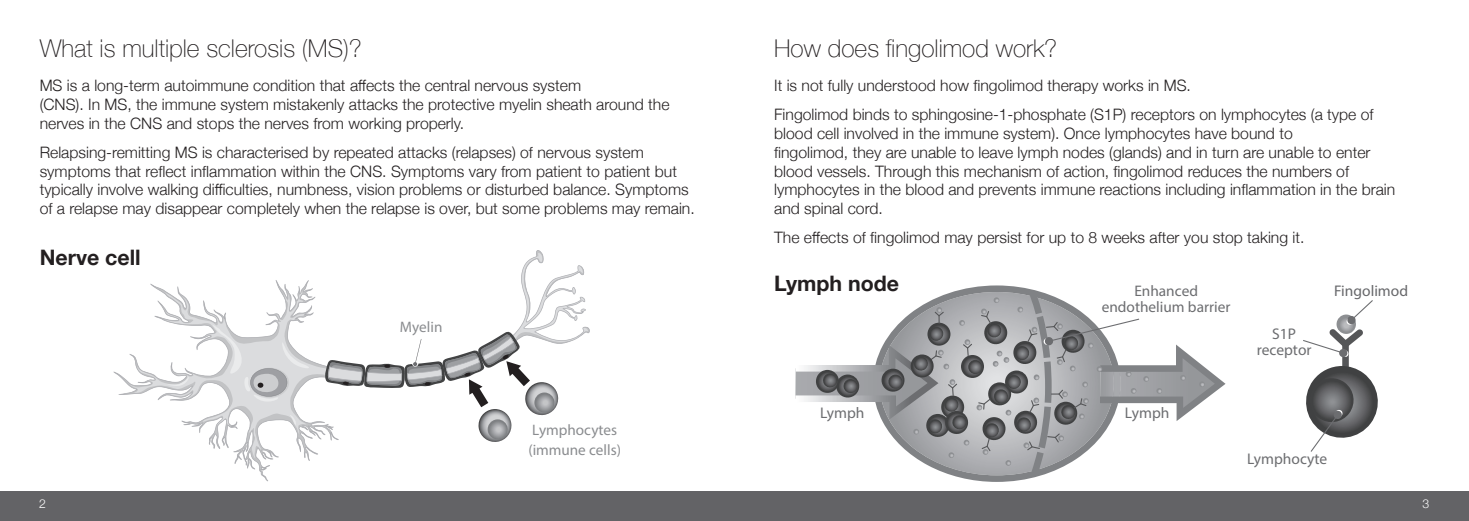
<style>
.page{position:relative;width:1469px;height:521px;background:#fff}
.page>*{position:absolute;margin:0;border:0;box-sizing:border-box;transform-origin:0 0}
.t1{font:100 24.5px "Helvetica Neue";color:#231f20}
.t2{font:700 21.35px "Helvetica Neue";color:#231f20}
.t3{font:300 15.75px/18.9px "Helvetica Neue";color:#231f20}
.t4{font:15.4px/15.9px "Myriad Pro";color:#6c6d70;text-align:center}
.t5{font:15.4px "Myriad Pro";color:#66676a}
.t6{font:15.22px/20.5px "Myriad Pro";color:#8a8c8f}
.t7{font:300 12.25px "Helvetica Neue";color:#fff}
</style>
<div class="page">
<div style="left:0;top:492px;width:734px;height:29px;background:#636366"></div>
<div style="left:734px;top:492px;width:734px;height:29px;background:#636366"></div>
<svg style="left:113px;top:250px;width:477px;height:231px"></svg>
<svg style="left:212px;top:324px;width:106px;height:78px"></svg>
<svg style="left:289px;top:414px;width:7px;height:11px"></svg>
<svg style="left:166px;top:377px;width:23px;height:9px"></svg>
<svg style="left:325px;top:327px;width:264px;height:116px"></svg>
<svg style="left:945px;top:285px;width:103px;height:197px"></svg>
<div style="left:1342px;top:341px;width:6px;height:32px;background:#555658;border-radius:3px"></div>
<svg style="left:1306px;top:366px;width:72px;height:86px"></svg>
<svg style="left:1303px;top:300px;width:69px;height:58px"></svg>
<svg style="left:795px;top:292px;width:430px;height:181px"></svg>
<p class="t1" style="left:40px;top:30px;width:323px">What is multiple sclerosis (MS)?</p>
<p class="t3" style="left:40px;top:75px;width:543px">MS is a long-term autoimmune condition that affects the central nervous system</p>
<p class="t3" style="left:40px;top:94px;width:631px">(CNS). In MS, the immune system mistakenly attacks the protective myelin sheath around the nerves in the CNS and stops the nerves from working properly.</p>
<p class="t3" style="left:40px;top:141px;width:656px">Relapsing-remitting MS is characterised by repeated attacks (relapses) of nervous system symptoms that reflect inflammation within the CNS. Symptoms vary from patient to patient but typically involve walking difficulties, numbness, vision problems or disturbed balance. Symptoms of a relapse may disappear completely when the relapse is over, but some problems may remain.</p>
<p class="t2" style="left:40px;top:241px;width:103px">Nerve cell</p>
<p class="t6" style="left:400px;top:316px;width:44px">Myelin</p>
<p class="t6" style="left:528px;top:419px;width:94px">Lymphocytes (immune cells)</p>
<p class="t1" style="left:774px;top:30px;width:284px">How does fingolimod work?</p>
<p class="t3" style="left:774px;top:75px;width:418px">It is not fully understood how fingolimod therapy works in MS.</p>
<p class="t3" style="left:774px;top:104px;width:601px">Fingolimod binds to sphingosine-1-phosphate (S1P) receptors on lymphocytes (a type of blood cell involved in the immune system). Once lymphocytes have bound to</p>
<p class="t3" style="left:774px;top:141px;width:622px">fingolimod, they are unable to leave lymph nodes (glands) and in turn are unable to enter blood vessels. Through this mechanism of action, fingolimod reduces the numbers of lymphocytes in the blood and prevents immune reactions including inflammation in the brain and spinal cord.</p>
<p class="t3" style="left:774px;top:227px;width:532px">The effects of fingolimod may persist for up to 8 weeks after you stop taking it.</p>
<p class="t4" style="left:1101px;top:283px;width:130px">Enhanced endothelium barrier</p>
<p class="t2" style="left:774px;top:267px;width:126px">Lymph node</p>
<p class="t5" style="left:1334px;top:281px;width:75px">Fingolimod</p>
<p class="t4" style="left:820px;top:404px;width:46px">Lymph</p>
<p class="t4" style="left:1124px;top:404px;width:46px">Lymph</p>
<p class="t4" style="left:1256px;top:325px;width:56px">S1P receptor</p>
<p class="t4" style="left:1246px;top:450px;width:82px">Lymphocyte</p>
<p class="t7" style="left:39px;top:494px;width:8px">2</p>
<p class="t7" style="left:1422px;top:494px;width:8px">3</p>
</div>
